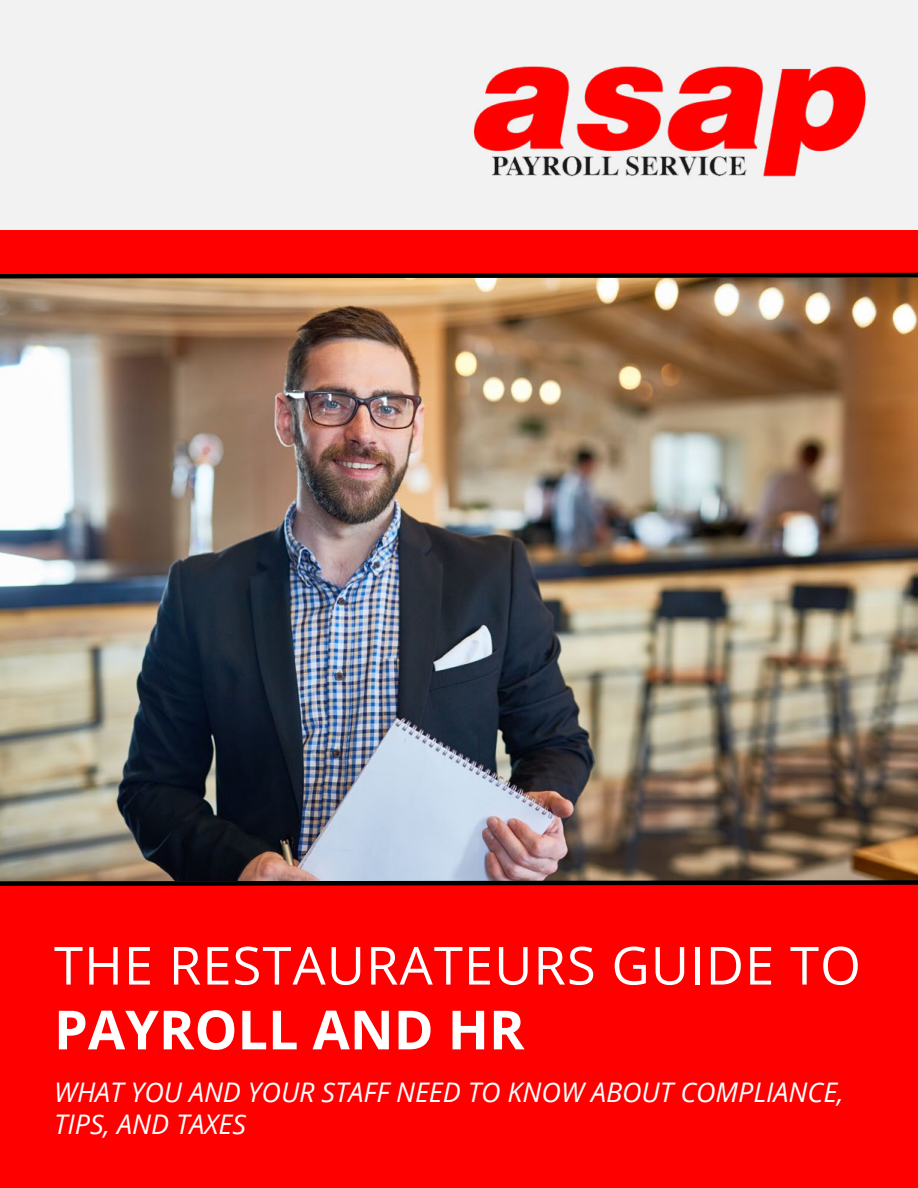
<style>
.page{position:relative;width:918px;height:1188px;background:#fff}
.page>*{position:absolute;margin:0;border:0;box-sizing:border-box;transform-origin:0 0}
.t1{font:700 54px "Open Sans";color:#fff}
.t2{font:52.5px "Open Sans";letter-spacing:.02em;color:#fff}
.t3{font:italic 27px/32.4px "Open Sans";color:#fff}
</style>
<div class="page">
<div style="left:0;top:0;width:918px;height:287px;background:#f2f2f2"></div>
<div style="left:0;top:230px;width:918px;height:92px;background:#fe0000"></div>
<img style="left:0;top:281px;width:918px;height:597px">
<div style="left:0;top:882px;width:918px;height:306px;background:#fe0000"></div>
<img style="left:474px;top:66px;width:392px;height:111px">
<svg style="left:0;top:272px;width:918px;height:9px;background:#6c3324"></svg>
<svg style="left:0;top:878px;width:918px;height:8px;background:#472b27"></svg>
<h2 class="t2" style="left:54px;top:930px;width:808px">THE RESTAURATEURS GUIDE TO</h2>
<h1 class="t1" style="left:54px;top:992px;width:472px">PAYROLL AND HR</h1>
<p class="t3" style="left:54px;top:1075px;width:791px">WHAT YOU AND YOUR STAFF NEED TO KNOW ABOUT COMPLIANCE,<br>TIPS, AND TAXES</p>
</div>
